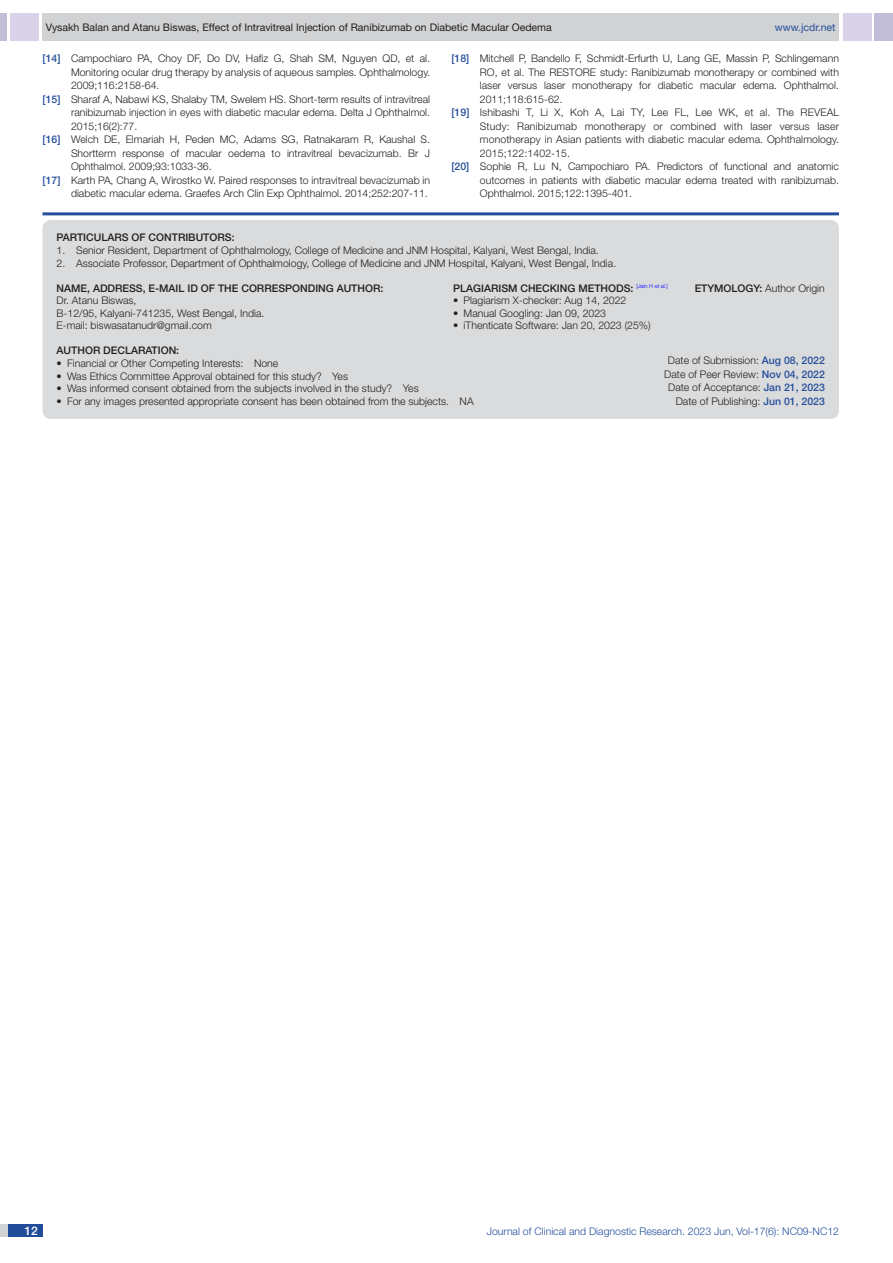
<style>
.page{position:relative;width:893px;height:1263px;background:#fff}
.page>*{position:absolute;margin:0;border:0;box-sizing:border-box;transform-origin:0 0}
.t1{font:500 12px "Helvetica Neue";color:#fff}
.Partic_Contri_Txt{font:300 10.5px "Helvetica Neue";color:#231f20}
.Partic_Contri_Head{font:500 10.5px "Helvetica Neue";color:#231f20}
.tb_txt{font:300 10.5px "Helvetica Neue";color:#231f20}
.t2{font:10.5px "Helvetica Neue";color:#231f20}
.t3{font:300 10.5px "Helvetica Neue";color:#244e9b}
.Partic_Contri_Head-2{font:300 10.5px "Helvetica Neue";color:#231f20}
.t4{font:10.5px "Helvetica Neue";color:#244e9b}
.s1{font-weight:500;color:#244e9b}
.s2{font-weight:500}
</style>
<div class="page">
<div style="left:0;top:13px;width:7px;height:28px;background:#c2bed7"></div>
<div style="left:10px;top:13px;width:29px;height:28px;background:#d9d2e8"></div>
<div style="left:43px;top:13px;width:796px;height:28px;background:#d1d2d4"></div>
<div style="left:875px;top:13px;width:18px;height:28px;background:#c2bed7"></div>
<div style="left:843px;top:13px;width:29px;height:28px;background:#d9d2e8"></div>
<div style="left:0;top:1224px;width:43px;height:13px;background:#d1d2d4"></div>
<div style="left:8px;top:1224px;width:35px;height:13px;background:#214c99"></div>
<hr style="left:43px;top:212px;width:796px;height:3px;background:#244e9b">
<div style="left:43px;top:220px;width:796px;height:199px;background:#dadbdc;border-radius:9px"></div>
<p class="t2" style="left:46px;top:21px;width:508px">Vysakh Balan and Atanu Biswas, Effect of Intravitreal Injection of Ranibizumab on Diabetic Macular Oedema</p>
<p class="t4" style="left:775px;top:21px;width:62px">www.jcdr.net</p>
<p class="Partic_Contri_Txt" style="left:43px;top:52px;width:389px"><span class="s1">[14]</span> Campochiaro PA, Choy DF, Do DV, Hafiz G, Shah SM, Nguyen QD, et al.</p>
<p class="Partic_Contri_Txt" style="left:71px;top:66px;width:361px">Monitoring ocular drug therapy by analysis of aqueous samples. Ophthalmology.</p>
<p class="Partic_Contri_Txt" style="left:71px;top:79px;width:90px">2009;116:2158-64.</p>
<p class="Partic_Contri_Txt" style="left:43px;top:93px;width:389px"><span class="s1">[15]</span> Sharaf A, Nabawi KS, Shalaby TM, Swelem HS. Short-term results of intravitreal</p>
<p class="Partic_Contri_Txt" style="left:71px;top:106px;width:361px">ranibizumab injection in eyes with diabetic macular edema. Delta J Ophthalmol.</p>
<p class="Partic_Contri_Txt" style="left:71px;top:120px;width:68px">2015;16(2):77.</p>
<p class="Partic_Contri_Txt" style="left:43px;top:133px;width:389px"><span class="s1">[16]</span> Welch DE, Elmariah H, Peden MC, Adams SG, Ratnakaram R, Kaushal S.</p>
<p class="Partic_Contri_Txt" style="left:71px;top:147px;width:361px">Shortterm response of macular oedema to intravitreal bevacizumab. Br J</p>
<p class="Partic_Contri_Txt" style="left:71px;top:160px;width:142px">Ophthalmol. 2009;93:1033-36.</p>
<p class="Partic_Contri_Txt" style="left:43px;top:174px;width:389px"><span class="s1">[17]</span> Karth PA, Chang A, Wirostko W. Paired responses to intravitreal bevacizumab in</p>
<p class="Partic_Contri_Txt" style="left:71px;top:187px;width:358px">diabetic macular edema. Graefes Arch Clin Exp Ophthalmol. 2014;252:207-11.</p>
<p class="Partic_Contri_Txt" style="left:451px;top:52px;width:389px"><span class="s1">[18]</span> Mitchell P, Bandello F, Schmidt-Erfurth U, Lang GE, Massin P, Schlingemann</p>
<p class="Partic_Contri_Txt" style="left:480px;top:66px;width:361px">RO, et al. The RESTORE study: Ranibizumab monotherapy or combined with</p>
<p class="Partic_Contri_Txt" style="left:480px;top:79px;width:361px">laser versus laser monotherapy for diabetic macular edema. Ophthalmol.</p>
<p class="Partic_Contri_Txt" style="left:480px;top:93px;width:84px">2011;118:615-62.</p>
<p class="Partic_Contri_Txt" style="left:451px;top:106px;width:389px"><span class="s1">[19]</span> Ishibashi T, Li X, Koh A, Lai TY, Lee FL, Lee WK, et al. The REVEAL</p>
<p class="Partic_Contri_Txt" style="left:480px;top:120px;width:361px">Study: Ranibizumab monotherapy or combined with laser versus laser</p>
<p class="Partic_Contri_Txt" style="left:480px;top:133px;width:361px">monotherapy in Asian patients with diabetic macular edema. Ophthalmology.</p>
<p class="Partic_Contri_Txt" style="left:480px;top:147px;width:92px">2015;122:1402-15.</p>
<p class="Partic_Contri_Txt" style="left:451px;top:160px;width:389px"><span class="s1">[20]</span> Sophie R, Lu N, Campochiaro PA. Predictors of functional and anatomic</p>
<p class="Partic_Contri_Txt" style="left:480px;top:174px;width:361px">outcomes in patients with diabetic macular edema treated with ranibizumab.</p>
<p class="Partic_Contri_Txt" style="left:480px;top:187px;width:154px">Ophthalmol. 2015;122:1395-401.</p>
<p class="Partic_Contri_Head" style="left:57px;top:231px;width:45px">PARTICULA</p>
<p class="Partic_Contri_Head" style="left:114px;top:231px;width:122px">RS OF CONTRIBUTORS:</p>
<p class="Partic_Contri_Txt" style="left:57px;top:244px;width:544px">1. Senior Resident, Department of Ophthalmology, College of Medicine and JNM Hospital, Kalyani, West Bengal, India.</p>
<p class="Partic_Contri_Txt" style="left:57px;top:256px;width:561px">2. Associate Professor, Department of Ophthalmology, College of Medicine and JNM Hospital, Kalyani, West Bengal, India.</p>
<p class="Partic_Contri_Head" style="left:453px;top:282px;width:216px">PLAGIARISM CHECKING METHODS: <sup>[Jain</sup> <sup>H</sup> <sup>et</sup> <sup>al.]</sup></p>
<p class="tb_txt" style="left:453px;top:294px;width:175px">• Plagiarism X-checker: Aug 14, 2022</p>
<p class="tb_txt" style="left:453px;top:307px;width:154px">• Manual Googling: Jan 09, 2023</p>
<p class="tb_txt" style="left:453px;top:319px;width:199px">• iThenticate Software: Jan 20, 2023 (25%)</p>
<p class="Partic_Contri_Head" style="left:57px;top:282px;width:288px">NAME, ADDRESS, E-MAIL ID OF TH E CORRESPONDING AUTH</p>
<p class="Partic_Contri_Head" style="left:365px;top:282px;width:20px">OR:</p>
<p class="Partic_Contri_Head-2" style="left:695px;top:282px;width:132px"><span class="s2">ETYMO LOGY:</span> Author Origin</p>
<p class="Partic_Contri_Txt" style="left:57px;top:294px;width:81px">Dr. Atanu Biswas,</p>
<p class="Partic_Contri_Txt" style="left:57px;top:307px;width:209px">B-12/95, Kalyani-741235, West Bengal, India.</p>
<p class="Partic_Contri_Txt" style="left:57px;top:319px;width:157px">E-mail: biswasatanudr@gmail.com</p>
<p class="Partic_Contri_Txt" style="left:668px;top:354px;width:158px">Date of Submission: <span class="s1">AUG 08, 2022</span></p>
<p class="Partic_Contri_Txt" style="left:664px;top:368px;width:162px">Date of Peer Review: <span class="s1">NOV 04, 2022</span></p>
<p class="Partic_Contri_Txt" style="left:668px;top:381px;width:158px">Date of Acceptance: <span class="s1">JAN 21, 2023</span></p>
<p class="Partic_Contri_Txt" style="left:676px;top:395px;width:151px">Date of Publishing: <span class="s1">JUN 01, 2023</span></p>
<p class="Partic_Contri_Head" style="left:57px;top:344px;width:55px">AUTHOR DEC</p>
<p class="Partic_Contri_Head" style="left:125px;top:344px;width:56px">LARATIO N:</p>
<p class="Partic_Contri_Txt" style="left:57px;top:357px;width:223px">• Financial or Other Competing Interests: None</p>
<p class="Partic_Contri_Txt" style="left:57px;top:369px;width:293px">• Was Ethics Committee Approval obtained for this study? Yes</p>
<p class="Partic_Contri_Txt" style="left:57px;top:382px;width:364px">• Was informed consent obtained from the subjects involved in the study? Yes</p>
<p class="Partic_Contri_Txt" style="left:57px;top:395px;width:418px">• For any images presented appropriate consent has been obtained from the subjects. NA</p>
<p class="t1" style="left:24px;top:1223px;width:15px">12</p>
<p class="t3" style="left:487px;top:1225px;width:354px">Journal of Clinical and Diagnostic Research. 2023 Jun, Vol-17(6): NC09-NC12</p>
</div>
